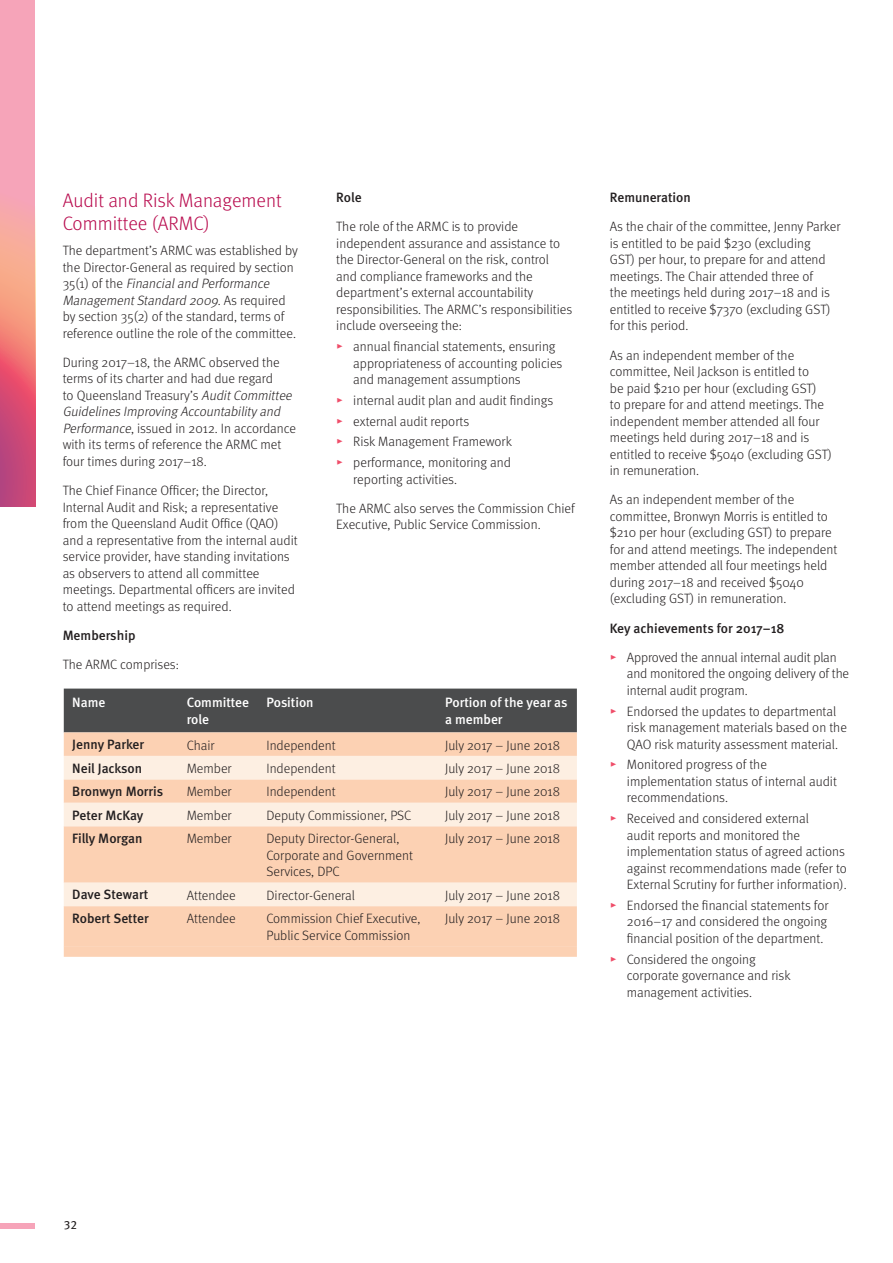
<style>
.page{position:relative;width:893px;height:1263px;background:#fff}
.page>*{position:absolute;margin:0;border:0;box-sizing:border-box;transform-origin:0 0}
.t1{font:19.5px/23.4px "Meta Light LF";color:#b80a4d}
.t2{font:300 13.5px/16.5px "Meta";color:#231f20}
.t3{font:500 13.5px "Meta";color:#231f20}
.t4{font:500 13.5px/16.5px "Meta";color:#fff}
.t5{font:12px "Meta Book LF Caps";color:#231f20}
.s1{font-style:italic}
.s2{font-family:"Meta Serif Pro";font-weight:400;color:#ef4d69}
.s3{font-weight:500}
</style>
<div class="page">
<div style="left:64px;top:689px;width:513px;height:43px;background:#4b4c4d"></div>
<div style="left:64px;top:732px;width:513px;height:214px;background:#fcd1b3"></div>
<svg style="left:64px;top:756px;width:513px;height:150px;background:#fcdfc9"></svg>
<svg style="left:64px;top:946px;width:513px;height:11px;background:#fcd2b4"></svg>
<div style="left:0;top:0;width:35px;height:506px;background:#f6a4b9"></div>
<svg style="left:0;top:205px;width:35px;height:301px;background:#e47681"></svg>
<div style="left:0;top:1223px;width:35px;height:6px;background:#f6a4b9"></div>
<h1 class="t1" style="left:63px;top:188px;width:221px">Audit and Risk Management<br>Committee (ARMC)</h1>
<p class="t2" style="left:63px;top:242px;width:237px">The department’s ARMC was established by the Director-General as required by section 3 5 (1) o f t h e <span class="s1">Financialand Performance ManagementStandard 2009</span>. As re q u i re d by section 35(2) of the standard, terms of reference outline the role of the committee.</p>
<p class="t2" style="left:63px;top:354px;width:235px">During 2017–18, the ARMC observed the terms of its charter and had due regard<br>to Queensland Treasury’s <span class="s1">AuditCommittee Guidelines Improving Accountability and Performance</span>, issued in 2012. In accordance with its terms of reference the ARMC met four times during 2017–18.</p>
<p class="t2" style="left:63px;top:482px;width:237px">The Chief Finance Officer; the Director, Internal Audit and Risk; a representative from the Queensland Audit Office (QAO) and a representative from the internal audit service provider, have standing invitations as observers to attend all committee meetings. Departmental officers are invited to attend meetings as required.</p>
<p class="t3" style="left:63px;top:627px;width:74px">Membership</p>
<p class="t2" style="left:63px;top:656px;width:118px">The ARMC comprises:</p>
<p class="t3" style="left:336px;top:189px;width:27px">Role</p>
<p class="t2" style="left:336px;top:218px;width:238px">The role of the ARMC is to provide independent assurance and assistance to the Director-General on the risk, control and compliance frameworks and the department’s external accountability responsibilities. The ARMC’s responsibilities include overseeing the:</p>
<p class="t2" style="left:353px;top:338px;width:211px;text-indent:-17px"><span class="s2">▸</span> annual financial statements, ensuring appropriateness of accounting policies and management assumptions</p>
<p class="t2" style="left:336px;top:390px;width:218px;line-height:20.7px"><span class="s2">▸</span> internal audit plan and audit findings <span class="s2">▸</span> external audit reports<br><span class="s2">▸</span> Risk Management Framework<br><span class="s2">▸</span> performance, monitoring and</p>
<p class="t2" style="left:336px;top:464px;width:240px;line-height:29.2px;text-indent:17px">reporting activities.<br>The ARMC also serves the Commission Chief</p>
<p class="t2" style="left:336px;top:516px;width:206px">Executive, Public Service Commission.</p>
<p class="t4" style="left:72px;top:695px;width:35px">Name</p>
<p class="t4" style="left:187px;top:695px;width:64px">Committee role</p>
<p class="t4" style="left:266px;top:695px;width:49px">Position</p>
<p class="t4" style="left:445px;top:695px;width:124px">Portion of the year as a member</p>
<p class="t3" style="left:72px;top:737px;width:73px">Jenny Parker</p>
<p class="t2" style="left:187px;top:736px;width:29px">Chair</p>
<p class="t2" style="left:266px;top:736px;width:71px">Independent</p>
<p class="t2" style="left:445px;top:736px;width:116px">July 2017 – June 2018</p>
<p class="t3" style="left:72px;top:760px;width:71px">Neil Jackson</p>
<p class="t2" style="left:187px;top:760px;width:46px">Member</p>
<p class="t2" style="left:266px;top:760px;width:71px">Independent</p>
<p class="t2" style="left:445px;top:760px;width:116px">July 2017 – June 2018</p>
<p class="t3" style="left:72px;top:783px;width:92px">Bronwyn Morris</p>
<p class="t2" style="left:187px;top:783px;width:46px">Member</p>
<p class="t2" style="left:266px;top:783px;width:71px">Independent</p>
<p class="t2" style="left:445px;top:783px;width:116px">July 2017 – June 2018</p>
<p class="t3" style="left:72px;top:807px;width:73px">Peter McKay</p>
<p class="t2" style="left:187px;top:807px;width:46px">Member</p>
<p class="t2" style="left:266px;top:807px;width:146px">Deputy Commissioner, PSC</p>
<p class="t2" style="left:445px;top:807px;width:116px">July 2017 – June 2018</p>
<p class="t3" style="left:72px;top:830px;width:72px">Filly Morgan</p>
<p class="t2" style="left:187px;top:830px;width:46px">Member</p>
<p class="t2" style="left:266px;top:830px;width:148px">Deputy Director-General,<br>Corporate and Government<br>Services, DPC</p>
<p class="t2" style="left:445px;top:830px;width:116px">July 2017 – June 2018</p>
<p class="t3" style="left:72px;top:887px;width:78px">Dave Stewart</p>
<p class="t2" style="left:187px;top:887px;width:51px">Attendee</p>
<p class="t2" style="left:266px;top:887px;width:90px">Director-General</p>
<p class="t2" style="left:445px;top:887px;width:116px">July 2017 – June 2018</p>
<p class="t3" style="left:72px;top:910px;width:78px">Robert Setter</p>
<p class="t2" style="left:187px;top:910px;width:51px">Attendee</p>
<p class="t2" style="left:266px;top:910px;width:155px">Commission Chief Executive,<br>Public Service Commission</p>
<p class="t2" style="left:445px;top:910px;width:116px">July 2017 – June 2018</p>
<p class="t3" style="left:610px;top:189px;width:82px">Remuneration</p>
<p class="t2" style="left:610px;top:218px;width:232px">As the chair of the committee, Jenny Parker is entitled to be paid $230 (excluding<br>GST) per hour, to prepare for and attend meetings. The Chair attended three of<br>the meetings held during 2017–18 and is entitled to receive $7370 (excluding GST) for this period.</p>
<p class="t2" style="left:610px;top:347px;width:223px">As an independent member of the committee, Neil Jackson is entitled to<br>be paid $210 per hour (excluding GST)<br>to prepare for and attend meetings. The independent member attended all four meetings held during 2017–18 and is entitled to receive $5040 (excluding GST) in remuneration.</p>
<p class="t2" style="left:610px;top:491px;width:229px">As an independent member of the committee, Bronwyn Morris is entitled to $210 per hour (excluding GST) to prepare for and attend meetings. The independent member attended all four meetings held during 2017–18 and received $5040 (excluding GST) in remuneration.</p>
<p class="t2" style="left:610px;top:613px;width:228px;line-height:29.2px"><span class="s3">Key achievements for 2017–18<br></span><span class="s2">▸</span> Approved the annual internal audit plan</p>
<p class="t2" style="left:627px;top:665px;width:224px">and monitored the ongoing delivery of the internal audit program.</p>
<p class="t2" style="left:627px;top:703px;width:222px;text-indent:-17px"><span class="s2">▸</span> Endorsed the updates to departmental risk management materials based on the<br>QAO risk maturity assessment material.</p>
<p class="t2" style="left:627px;top:756px;width:212px;text-indent:-17px"><span class="s2">▸</span> Monitored progress of the implementation status of internal audit recommendations.</p>
<p class="t2" style="left:627px;top:810px;width:222px;text-indent:-17px"><span class="s2">▸</span> Received and considered external<br>audit reports and monitored the implementation status of agreed actions against recommendations made (refer to External Scrutiny for further information).</p>
<p class="t2" style="left:627px;top:897px;width:203px;text-align:justify;text-indent:-17px"><span class="s2">▸</span> Endorsed the financial statements for 2016–17 and considered the ongoing financial position of the department.</p>
<p class="t2" style="left:627px;top:951px;width:165px;text-indent:-17px"><span class="s2">▸</span> Considered the ongoing corporate governance and risk management activities.</p>
<p class="t5" style="left:64px;top:1217px;width:15px">32</p>
</div>
